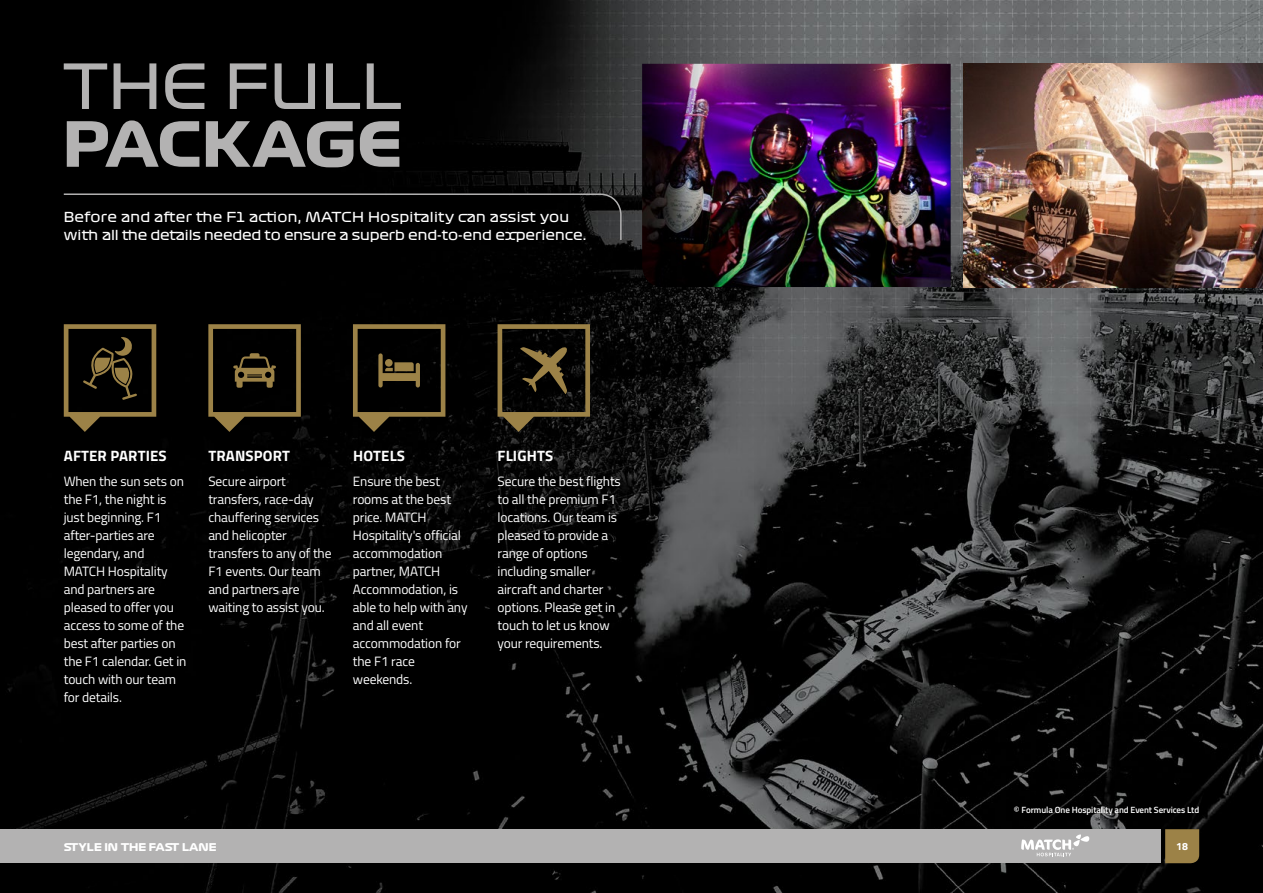
<style>
.page{position:relative;width:1263px;height:893px;background:#fff}
.page>*{position:absolute;margin:0;border:0;box-sizing:border-box;transform-origin:0 0}
.t1{font:60.75px "Formula 1 Display Regular";color:#b3b2b2}
.t2{font:60.75px "Formula 1 Display Bold";letter-spacing:-.005em;color:#b3b2b2}
.t3{font:700 15px "Titillium";letter-spacing:.01em;color:#fff}
.t4{font:13.5px/18px "Titillium";letter-spacing:-.01em;color:#fff}
.t5{font:13.5px/18px "Formula 1 Display Regular";color:#fff}
.t6{font:10.5px "Formula 1 Display Bold";color:#fff}
.t7{font:700 10.5px "Titillium";color:#fff}
.t8{font:600 9px "Titillium";letter-spacing:-.01em;color:#fff}
</style>
<div class="page">
<img style="left:0;top:0;width:1263px;height:893px">
<svg style="left:62px;top:193px;width:560px;height:48px"></svg>
<div style="left:0;top:829px;width:1161px;height:34px;background:#b3b2b2"></div>
<svg style="left:1165px;top:829px;width:34px;height:34px"></svg>
<svg style="left:1021px;top:834px;width:68px;height:22px"></svg>
<img style="left:642px;top:64px;width:309px;height:223px">
<img style="left:963px;top:64px;width:300px;height:223px">
<svg style="left:353px;top:324px;width:92px;height:108px"></svg>
<svg style="left:208px;top:324px;width:93px;height:108px"></svg>
<svg style="left:497px;top:324px;width:93px;height:108px"></svg>
<svg style="left:64px;top:324px;width:92px;height:108px"></svg>
<h1 class="t1" style="left:63px;top:47px;width:341px">THE FULL</h1>
<h1 class="t2" style="left:63px;top:105px;width:341px">PACKAGE</h1>
<p class="t5" style="left:64px;top:207px;width:524px">Before and after the F1 action, MATCH Hospitality can assist you with all the details needed to ensure a superb end-to-end experience.</p>
<p class="t3" style="left:64px;top:444px;width:104px">AFTER PARTIES</p>
<p class="t4" style="left:64px;top:471px;width:124px">When the sun sets on the F1, the night is just beginning. F1 after-parties are legendary, and<br>MATCH Hospitality and partners are pleased to offer you access to some of the best after parties on the F1 calendar. Get in touch with our team for details.</p>
<p class="t3" style="left:208px;top:444px;width:83px">TRANSPORT</p>
<p class="t4" style="left:208px;top:471px;width:125px">Secure airport transfers, race-day chauffering services and helicopter transfers to any of the<br>F1 events. Our team and partners are waiting to assist you.</p>
<p class="t3" style="left:353px;top:444px;width:54px">HOTELS</p>
<p class="t4" style="left:353px;top:471px;width:116px">Ensure the best rooms at the best price. MATCH<br>Hospitality's official accommodation partner, MATCH<br>Accommodation, is able to help with any and all event accommodation for the F1 race weekends.</p>
<p class="t3" style="left:498px;top:444px;width:57px">FLIGHTS</p>
<p class="t4" style="left:497px;top:471px;width:125px">Secure the best flights to all the premium F1 locations. Our team is pleased to provide a range of options including smaller aircraft and charter options. Please get in touch to let us know your requirements.</p>
<p class="t8" style="left:1014px;top:803px;width:187px">© Formula One Hospitality and Event Services Ltd</p>
<p class="t6" style="left:64px;top:840px;width:154px">STYLE IN THE FAST LANE</p>
<p class="t7" style="left:1176px;top:838px;width:13px">18</p>
</div>
